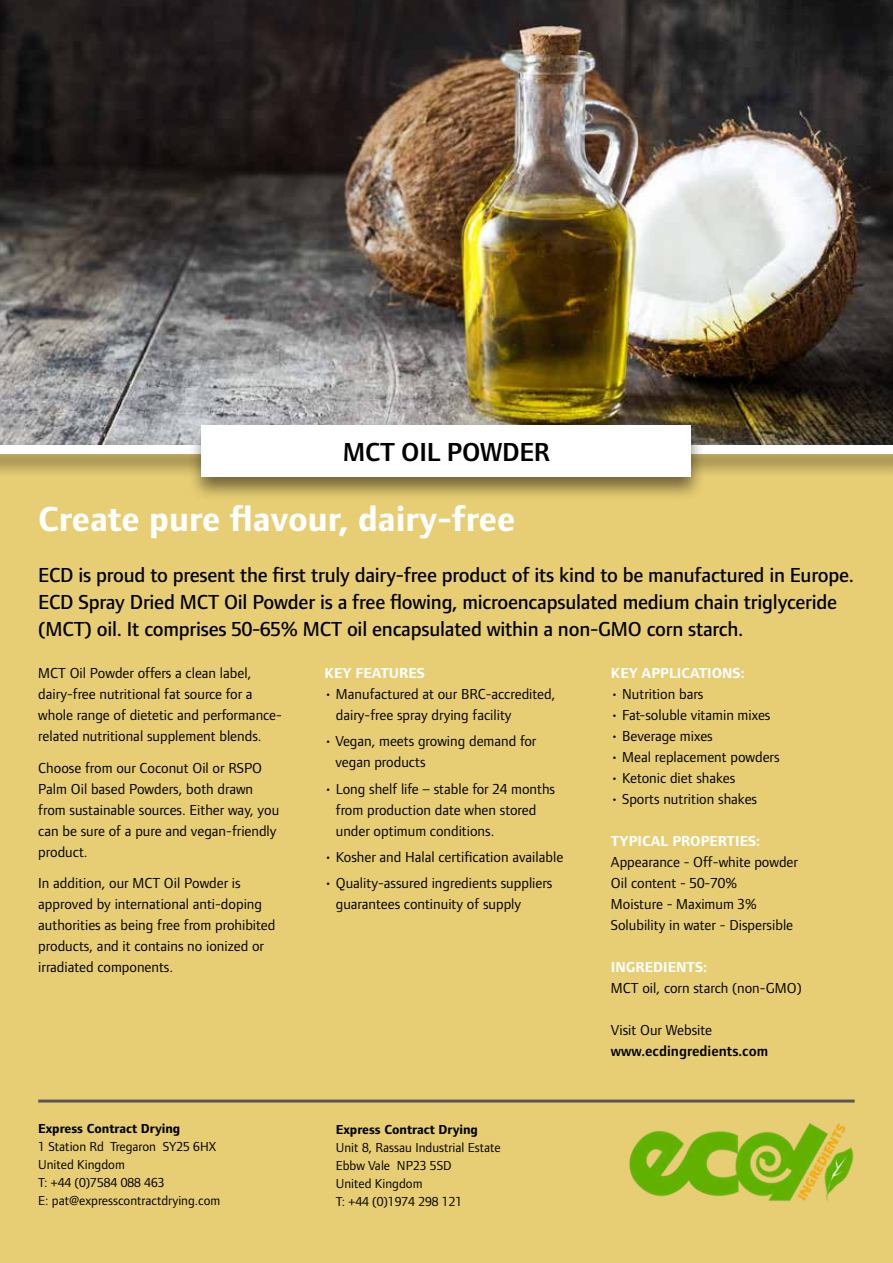
<style>
.page{position:relative;width:893px;height:1263px;background:#fff}
.page>*{position:absolute;margin:0;border:0;box-sizing:border-box;transform-origin:0 0}
.t1{font:700 36px "Foundry Form Sans";color:#fff}
.t2{font:600 27px "Foundry Form Sans";letter-spacing:-.01em;color:#000}
.t3{font:500 21px/27px "Foundry Form Sans";letter-spacing:-.01em;color:#000}
.t4{font:15px/21px "Foundry Form Sans";color:#000}
.t5{font:700 15px "Foundry Form Sans";color:#fff}
.t6{font:600 15px "Foundry Form Sans";color:#000}
.t7{font:13.5px/18px "Foundry Form Sans";color:#000}
.t8{font:700 13.5px "Foundry Form Sans";color:#000}
</style>
<div class="page">
<div style="left:0;top:432px;width:893px;height:831px;background:#e7ce74"></div>
<img style="left:0;top:0;width:893px;height:442px">
<img style="left:629px;top:1123px;width:225px;height:78px">
<hr style="left:38px;top:1099px;width:817px;height:3px;background:#575756">
<div style="left:0;top:442px;width:893px;height:37px;background:#000;opacity:.5"></div>
<div style="left:0;top:445px;width:893px;height:9px;background:#fff"></div>
<div style="left:188px;top:421px;width:517px;height:80px;background:#000;opacity:.5"></div>
<div style="left:202px;top:425px;width:489px;height:51px;background:#fff"></div>
<h2 class="t2" style="left:343px;top:437px;width:209px">MCT OIL POWDER</h2>
<h1 class="t1" style="left:38px;top:499px;width:478px">Create pure flavour, dairy-free</h1>
<p class="t3" style="left:38px;top:561px;width:817px">ECD is proud to present the first truly dairy-free product of its kind to be manufactured in Europe.<br>ECD Spray Dried MCT Oil Powder is a free flowing, microencapsulated medium chain triglyceride (MCT) oil. It comprises 50-65% MCT oil encapsulated within a non-GMO corn starch.</p>
<p class="t4" style="left:38px;top:662px;width:245px">MCT Oil Powder offers a clean label, dairy-free nutritional fat source for a whole range of dietetic and performance&shy;related nutritional supplement blends.</p>
<p class="t4" style="left:38px;top:757px;width:243px">Choose from our Coconut Oil or RSPO<br>Palm Oil based Powders, both drawn from sustainable sources. Either way, you can be sure of a pure and vegan-friendly product.</p>
<p class="t4" style="left:38px;top:872px;width:239px">In addition, our MCT Oil Powder is approved by international anti-doping authorities as being free from prohibited products, and it contains no ionized or irradiated components.</p>
<p class="t5" style="left:611px;top:665px;width:135px">KEY APPLICATIONS:</p>
<p class="t4" style="left:611px;top:683px;width:94px">• Nutrition bars</p>
<p class="t4" style="left:611px;top:704px;width:161px">• Fat-soluble vitamin mixes</p>
<p class="t4" style="left:611px;top:725px;width:103px">• Beverage mixes</p>
<p class="t4" style="left:611px;top:746px;width:170px">• Meal replacement powders</p>
<p class="t4" style="left:611px;top:767px;width:126px">• Ketonic diet shakes</p>
<p class="t4" style="left:611px;top:788px;width:148px">• Sports nutrition shakes</p>
<p class="t5" style="left:611px;top:833px;width:151px">TYPICAL PROPERTIES:</p>
<p class="t4" style="left:611px;top:851px;width:189px">Appearance - Off-white powder<br>Oil content - 50-70%<br>Moisture - Maximum 3%<br>Solubility in water - Dispersible</p>
<p class="t5" style="left:611px;top:959px;width:98px">INGREDIENTS:</p>
<p class="t4" style="left:611px;top:977px;width:192px">MCT oil, corn starch (non-GMO)</p>
<p class="t4" style="left:611px;top:1019px;width:103px">Visit Our Website</p>
<p class="t6" style="left:611px;top:1043px;width:159px">www.ecdingredients.com</p>
<p class="t5" style="left:325px;top:665px;width:102px">KEY FEATURES</p>
<p class="t4" style="left:336px;top:683px;width:221px;text-indent:-11px">• Manufactured at our BRC-accredited, dairy-free spray drying facility</p>
<p class="t4" style="left:335px;top:731px;width:202px;text-indent:-11px">• Vegan, meets growing demand for vegan products</p>
<p class="t4" style="left:336px;top:778px;width:221px;text-indent:-11px">• Long shelf life – stable for 24 months from production date when stored under optimum conditions.</p>
<p class="t4" style="left:325px;top:846px;width:240px">• Kosher and Halal certification available</p>
<p class="t4" style="left:336px;top:872px;width:218px;text-indent:-11px">• Quality-assured ingredients suppliers guarantees continuity of supply</p>
<p class="t8" style="left:38px;top:1121px;width:144px">Express Contract Drying</p>
<p class="t7" style="left:38px;top:1137px;width:183px">1 Station Rd Tregaron SY25 6HX<br>United Kingdom<br>T: +44 (0)7584 088 463<br>E: pat@expresscontractdrying.com</p>
<p class="t8" style="left:336px;top:1121px;width:144px">Express Contract Drying</p>
<p class="t7" style="left:336px;top:1138px;width:166px">Unit 8, Rassau Industrial Estate<br>Ebbw Vale NP23 5SD<br>United Kingdom<br>T: +44 (0)1974 298 121</p>
</div>
